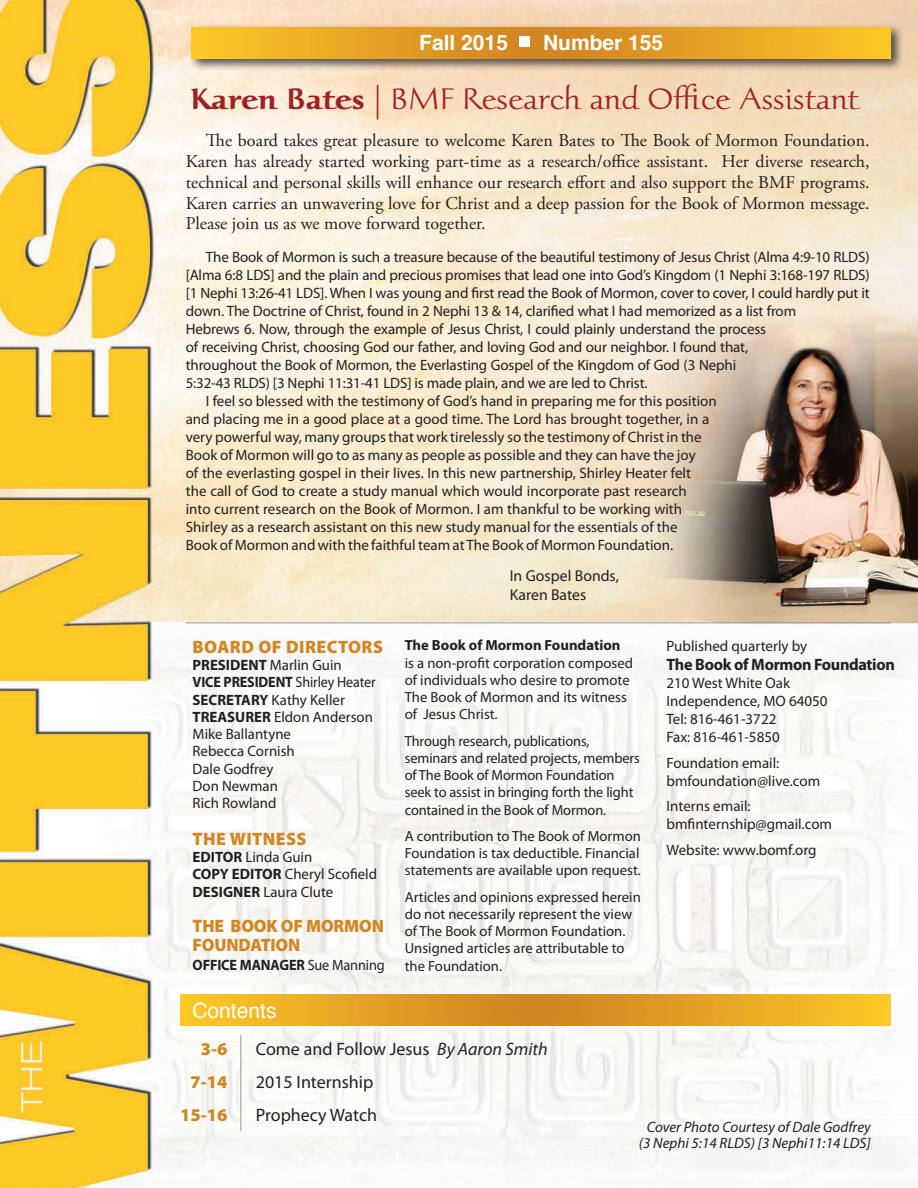
<style>
.page{position:relative;width:918px;height:1188px;background:#fff}
.page>*{position:absolute;margin:0;border:0;box-sizing:border-box;transform-origin:0 0}
.t1{font:36px "Oxalis Alternate";color:#9e2225}
.t2{font:700 21px "Helvetica";color:#fff}
.t3{font:21px "Helvetica";color:#fff}
.t4{font:18px/20.7px "Adobe Garamond Pro";color:#231f20;text-align:justify}
.t5{font:18px/33px "Myriad Pro";color:#231f20}
.t6{font:900 18px/33px "Myriad Pro";color:#d18724}
.t7{font:900 18px "Myriad Pro";letter-spacing:.025em;color:#d18724}
.t8{font:700 16.5px "Myriad Pro";letter-spacing:-.02em;color:#231f20}
.t9{font:15.75px/18.9px "Myriad Pro";color:#231f20}
.t10{font:15px/17.2px "Myriad Pro";color:#231f20}
.t11{font:italic 15px/16.5px "Myriad Pro";color:#231f20;text-align:center}
.t12{font:700 15px "Myriad Pro";letter-spacing:-.01em;color:#231f20;scale:.95 1}
.t13{font:14.7px/17.2px "Myriad Pro";color:#231f20}
.t14{font:700 14.7px "Myriad Pro";color:#231f20}
.s1{font-weight:700}
.s2{font-weight:400}
.s3{font-style:italic}
</style>
<div class="page">
<img style="left:0;top:0;width:918px;height:1188px">
<div style="left:161px;top:975px;width:749px;height:70px;background:#faf9f6"></div>
<svg style="left:180px;top:994px;width:711px;height:32px;background:#e6a425"></svg>
<div style="left:188px;top:23px;width:716px;height:49px;background:#231f20;opacity:.75"></div>
<svg style="left:192px;top:27px;width:699px;height:32px;background:#e6a425"></svg>
<hr style="left:241px;top:1035px;width:1px;height:96px;background:#939598">
<hr style="left:186px;top:622px;width:705px;height:1px;background:#939598">
<div style="left:519px;top:36px;width:10px;height:11px;background:#fff"></div>
<h2 class="t2" style="left:419px;top:25px;width:90px">Fall 2015</h2>
<h2 class="t2" style="left:543px;top:25px;width:122px">Number 155</h2>
<h1 class="t1" style="left:190px;top:82px;width:671px"><span class="s1">Karen Bates</span> | BMF Research and Office Assistant</h1>
<p class="t4" style="left:186px;top:131px;width:686px;text-indent:20px">The board takes great pleasure to welcome Karen Bates to The Book of Mormon Foundation.<br>Karen has already started working part-time as a research/office assistant. Her diverse research, technical and personal skills will enhance our research effort and also support the BMF programs.<br>Karen carries an unwavering love for Christ and a deep passion for the Book of Mormon message.<br>Please join us as we move forward together.</p>
<p class="t10" style="left:206px;top:248px;width:665px">The Book of Mormon is such a treasure because of the beautiful testimony of Jesus Christ (Alma 4:9-10 RLDS)</p>
<p class="t10" style="left:186px;top:266px;width:686px">[Alma 6:8 LDS] and the plain and precious promises that lead one into God’s Kingdom (1 Nephi 3:168-197 RLDS)</p>
<p class="t10" style="left:186px;top:284px;width:686px">[1 Nephi 13:26-41 LDS]. When I was young and first read the Book of Mormon, cover to cover, I could hardly put it</p>
<p class="t10" style="left:186px;top:302px;width:612px">down. The Doctrine of Christ, found in 2 Nephi 13 &amp; 14, clarified what I had memorized as a list from</p>
<p class="t10" style="left:186px;top:320px;width:582px">Hebrews 6. Now, through the example of Jesus Christ, I could plainly understand the process</p>
<p class="t10" style="left:186px;top:338px;width:564px">of receiving Christ, choosing God our father, and loving God and our neighbor. I found that,</p>
<p class="t10" style="left:186px;top:356px;width:552px">throughout the Book of Mormon, the Everlasting Gospel of the Kingdom of God (3 Nephi</p>
<p class="t10" style="left:186px;top:374px;width:463px">5:32-43 RLDS) [3 Nephi 11:31-41 LDS] is made plain, and we are led to Christ.</p>
<p class="t10" style="left:206px;top:392px;width:512px">I feel so blessed with the testimony of God’s hand in preparing me for this position</p>
<p class="t10" style="left:186px;top:410px;width:525px">and placing me in a good place at a good time. The Lord has brought together, in a</p>
<p class="t10" style="left:186px;top:428px;width:518px">very powerful way, many groups that work tirelessly so the testimony of Christ in the</p>
<p class="t10" style="left:186px;top:446px;width:512px">Book of Mormon will go to as many as people as possible and they can have the joy</p>
<p class="t10" style="left:186px;top:464px;width:507px">of the everlasting gospel in their lives. In this new partnership, Shirley Heater felt</p>
<p class="t10" style="left:186px;top:482px;width:503px">the call of God to create a study manual which would incorporate past research</p>
<p class="t10" style="left:186px;top:500px;width:498px">into current research on the Book of Mormon. I am thankful to be working with</p>
<p class="t10" style="left:186px;top:518px;width:493px">Shirley as a research assistant on this new study manual for the essentials of the</p>
<p class="t10" style="left:186px;top:536px;width:489px">Book of Mormon and with the faithful team at The Book of Mormon Foundation.</p>
<p class="t9" style="left:510px;top:566px;width:111px">In Gospel Bonds,<br>Karen Bates</p>
<p class="t7" style="left:193px;top:635px;width:192px">BOARD OF DIRECTORS</p>
<p class="t10" style="left:193px;top:656px;width:185px"><span class="s1">PRESIDENT</span> Marlin Guin<br><span class="s1">VICE PRESIDENT</span> Shirley Heater<br><span class="s1">SECRETARY</span> Kathy Keller<br><span class="s1">TREASURER</span> Eldon Anderson<br>Mike Ballantyne<br>Rebecca Cornish<br>Dale Godfrey<br>Don Newman<br>Rich Rowland</p>
<p class="t7" style="left:193px;top:827px;width:115px">THE WITNESS</p>
<p class="t10" style="left:193px;top:848px;width:186px;line-height:17.7px"><span class="s1">EDITOR</span> Linda Guin<br><span class="s1">COPY EDITOR</span> Cheryl Scofield<br><span class="s1">DESIGNER</span> Laura Clute</p>
<p class="t6" style="left:193px;top:915px;width:193px;line-height:19.5px">THE BOOK OF MORMON<br>FOUNDATION</p>
<p class="t12" style="left:193px;top:955px;width:204px">OFFICE MANAGER <span class="s2">Sue Manning</span></p>
<h2 class="t3" style="left:192px;top:994px;width:86px">Contents</h2>
<p class="t14" style="left:405px;top:636px;width:217px">The Book of Mormon Foundation</p>
<p class="t13" style="left:405px;top:654px;width:230px">is a non-profit corporation composed of individuals who desire to promote<br>The Book of Mormon and its witness of Jesus Christ.</p>
<p class="t13" style="left:405px;top:732px;width:237px">Through research, publications, seminars and related projects, members of The Book of Mormon Foundation seek to assist in bringing forth the light contained in the Book of Mormon.</p>
<p class="t13" style="left:405px;top:827px;width:238px;text-align:justify">A contribution to The Book of Mormon Foundation is tax deductible. Financial statements are available upon request.</p>
<p class="t13" style="left:405px;top:888px;width:238px">Articles and opinions expressed herein do not necessarily represent the view of The Book of Mormon Foundation.<br>Unsigned articles are attributable to the Foundation.</p>
<p class="t10" style="left:667px;top:637px;width:142px">Published quarterly by</p>
<p class="t8" style="left:667px;top:654px;width:230px">The Book of Mormon Foundation</p>
<p class="t10" style="left:667px;top:674px;width:163px;line-height:18px">210 West White Oak<br>Independence, MO 64050<br>Tel: 816-461-3722<br>Fax: 816-461-5850</p>
<p class="t10" style="left:667px;top:754px;width:155px;line-height:18px">Foundation email: bmfoundation@live.com</p>
<p class="t10" style="left:667px;top:797px;width:167px;line-height:18px">Interns email: bmfinternship@gmail.com</p>
<p class="t10" style="left:667px;top:841px;width:152px">Website: www.bomf.org</p>
<p class="t6" style="left:180px;top:1031px;width:49px;text-align:right">3-6<br>7-14<br>15-16</p>
<p class="t5" style="left:256px;top:1032px;width:293px">Come and Follow Jesus <span class="s3">By Aaron Smith<br></span>2015 Internship<br>Prophecy Watch</p>
<p class="t11" style="left:639px;top:1118px;width:233px">Cover Photo Courtesy of Dale Godfrey (3 Nephi 5:14 RLDS) [3 Nephi11:14 LDS]</p>
</div>
